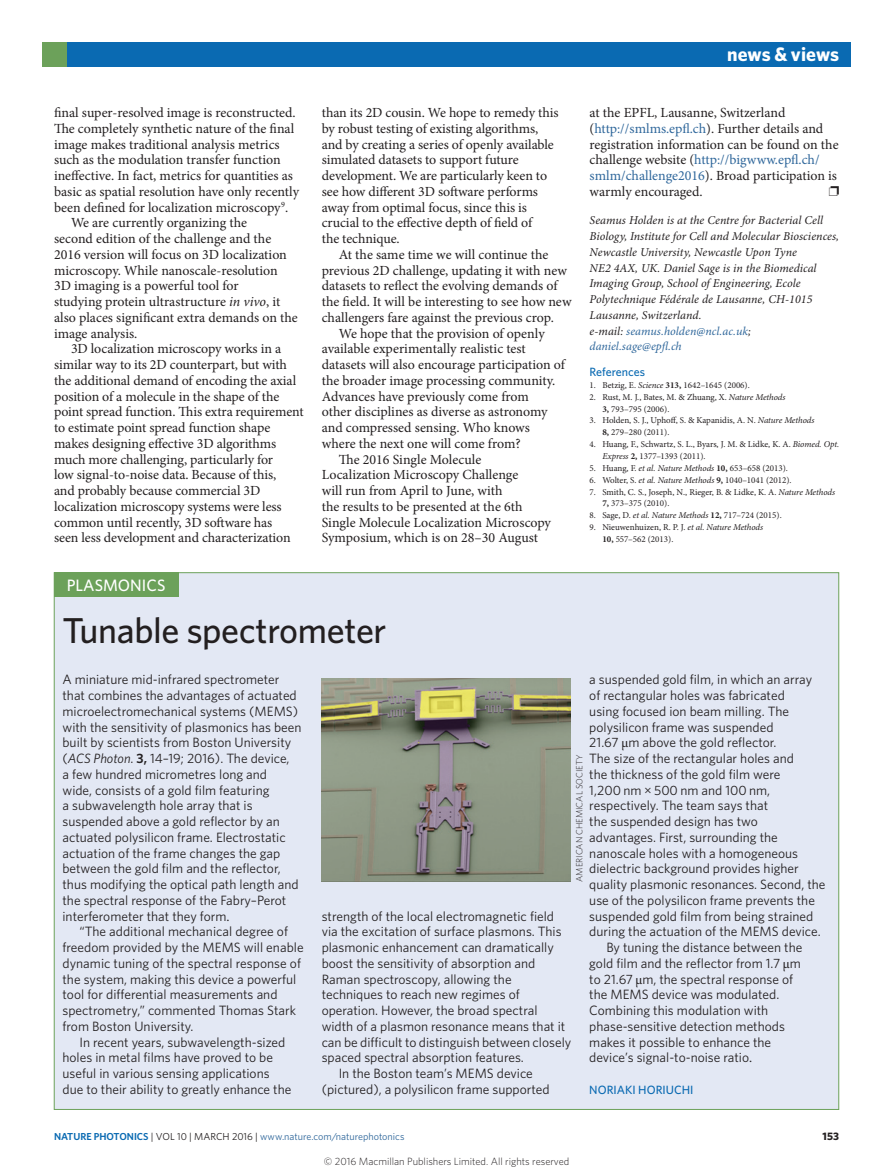
<style>
.page{position:relative;width:893px;height:1174px;background:#fff}
.page>*{position:absolute;margin:0;border:0;box-sizing:border-box;transform-origin:0 0}
.Pic_story_title{font:500 36px "Whitney";letter-spacing:-.01em;color:#231f20}
.t1{font:700 19.5px "Whitney";color:#fff}
.Pic_story_subject{font:500 16.5px "Whitney";color:#fff}
.Body_text{font:13.95px/15.8px "Minion Pro";letter-spacing:-.005em;color:#231f20}
.Pic_story_body_text{font:13.5px/15.8px "Whitney";color:#231f20}
.Pic_story_body_firs{font:13.5px/15.8px "Whitney";color:#231f20}
.Author_information{font:italic 12px/15.8px "Minion Pro";letter-spacing:.005em;color:#231f20}
.Pic_story_author{font:500 12px "Whitney";color:#0a6ab2}
.Ref_head{font:500 12px "Whitney";color:#0a6ab2}
.t2{font:700 10.8px "Whitney";color:#231f20}
.t3{font:300 10.5px "Whitney";color:#231f20}
.t4{font:10.2px "Whitney";color:#2f679b}
.References{font:9px/11.9px "Minion Pro";color:#231f20}
.Picture_credit{font:300 9px "Whitney";color:#231f20}
.s1{font-style:italic}
.s2{color:#2f679b}
.s3{font-weight:700}
.s4{font-weight:600}
.s5{font-family:"Minion Pro"}
.s6{font-weight:600;color:#0a6ab2}
.s7{color:#231f20}
</style>
<div class="page">
<div style="left:43px;top:43px;width:807px;height:24px;background:#0a6ab2"></div>
<div style="left:43px;top:43px;width:24px;height:24px;background:#6ca15a"></div>
<div style="left:54px;top:572px;width:785px;height:537px;background:#e3e8f4;border:1px solid #6ca15a"></div>
<div style="left:54px;top:573px;width:124px;height:24px;background:#6ca15a"></div>
<img style="left:322px;top:678px;width:248px;height:203px">
<h2 class="t1" style="left:727px;top:41px;width:114px">news &amp; views</h2>
<p class="Body_text" style="left:54px;top:105px;width:247px">final super-resolved image is reconstructed.<br>The completely synthetic nature of the final image makes traditional analysis metrics such as the modulation transfer function ineffective. In fact, metrics for quantities as basic as spatial resolution have only recently been defined for localization microscopy<sup>9</sup>.</p>
<p class="Body_text" style="left:54px;top:215px;width:245px;text-indent:17px">We are currently organizing the<br>second edition of the challenge and the 2016 version will focus on 3D localization microscopy. While nanoscale-resolution 3D imaging is a powerful tool for<br>studying protein ultrastructure <span class="s1">in vivo</span>, it also places significant extra demands on the image analysis.</p>
<p class="Body_text" style="left:54px;top:341px;width:251px;text-indent:17px">3D localization microscopy works in a similar way to its 2D counterpart, but with the additional demand of encoding the axial position of a molecule in the shape of the point spread function. This extra requirement to estimate point spread function shape makes designing effective 3D algorithms much more challenging, particularly for<br>low signal-to-noise data. Because of this,<br>and probably because commercial 3D localization microscopy systems were less common until recently, 3D software has<br>seen less development and characterization</p>
<p class="Pic_story_subject" style="left:67px;top:575px;width:100px">PLASMONICS</p>
<p class="Body_text" style="left:322px;top:105px;width:238px">than its 2D cousin. We hope to remedy this by robust testing of existing algorithms, and by creating a series of openly available simulated datasets to support future development. We are particularly keen to see how different 3D software performs away from optimal focus, since this is crucial to the effective depth of field of<br>the technique.</p>
<p class="Body_text" style="left:322px;top:246px;width:251px;text-indent:17px">At the same time we will continue the previous 2D challenge, updating it with new datasets to reflect the evolving demands of the field. It will be interesting to see how new challengers fare against the previous crop.</p>
<p class="Body_text" style="left:322px;top:325px;width:245px;text-indent:17px">We hope that the provision of openly available experimentally realistic test datasets will also encourage participation of the broader image processing community.<br>Advances have previously come from<br>other disciplines as diverse as astronomy and compressed sensing. Who knows where the next one will come from?</p>
<p class="Body_text" style="left:322px;top:451px;width:231px;text-indent:17px">The 2016 Single Molecule Localization Microscopy Challenge<br>will run from April to June, with<br>the results to be presented at the 6th Single Molecule Localization Microscopy Symposium, which is on 28–30 August</p>
<p class="Pic_story_title" style="left:63px;top:606px;width:325px">Tunable spectrometer</p>
<p class="Body_text" style="left:590px;top:105px;width:250px">at the EPFL, Lausanne, Switzerland (<span class="s2">http://smlms.epfl.ch</span>). Further details and registration information can be found on the challenge website (<span class="s2">http://bigwww.epfl.ch/ smlm/challenge2016</span>). Broad participation is warmly encouraged.</p>
<p class="Author_information" style="left:590px;top:213px;width:251px">Seamus Holden is at the Centre for Bacterial Cell Biology, Institute for Cell and Molecular Biosciences, Newcastle University, Newcastle Upon Tyne<br>NE2 4AX, UK. Daniel Sage is in the Biomedical Imaging Group, School of Engineering, Ecole Polytechnique Fédérale de Lausanne, CH-1015<br>Lausanne, Switzerland.<br>e-mail: <span class="s2">seamus.holden@ncl.ac.uk</span>; <span class="s2">daniel.sage@epfl.ch</span></p>
<p class="Ref_head" style="left:590px;top:364px;width:57px">References</p>
<p class="References" style="left:590px;top:379px;width:162px">1. Betzig, E. <span class="s1">Science</span> <span class="s3">313,</span> 1642–1645 (2006).</p>
<p class="References" style="left:602px;top:391px;width:185px;text-indent:-13px">2. Rust, M. J., Bates, M. &amp; Zhuang, X. <span class="s1">Nature Methods<br></span><span class="s3">3,</span> 793–795 (2006).</p>
<p class="References" style="left:602px;top:415px;width:214px;text-indent:-13px">3. Holden, S. J., Uphoff, S. &amp; Kapanidis, A. N. <span class="s1">Nature Methods<br></span><span class="s3">8,</span> 279–280 (2011).</p>
<p class="References" style="left:602px;top:438px;width:238px;text-indent:-13px">4. Huang, F., Schwartz, S. L., Byars, J. M. &amp; Lidke, K. A. <span class="s1">Biomed. Opt.<br>Express</span> <span class="s3">2,</span> 1377–1393 (2011).</p>
<p class="References" style="left:590px;top:462px;width:200px">5. Huang, F. <span class="s1">et al. Nature Methods</span> <span class="s3">10,</span> 653–658 (2013).</p>
<p class="References" style="left:590px;top:474px;width:204px">6. Wolter, S. <span class="s1">et al. Nature Methods</span> <span class="s3">9,</span> 1040–1041 (2012).</p>
<p class="References" style="left:602px;top:486px;width:234px;text-indent:-13px">7. Smith, C. S., Joseph, N., Rieger, B. &amp; Lidke, K. A. <span class="s1">Nature Methods<br></span><span class="s3">7,</span> 373–375 (2010).</p>
<p class="References" style="left:590px;top:509px;width:194px">8. Sage, D. <span class="s1">et al. Nature Methods</span> <span class="s3">12,</span> 717–724 (2015).</p>
<p class="References" style="left:602px;top:521px;width:162px;text-indent:-13px">9. Nieuwenhuizen, R. P. J. <span class="s1">et al. Nature Methods<br></span><span class="s3">10,</span> 557–562 (2013).</p>
<p class="Pic_story_body_firs" style="left:63px;top:671px;width:240px">A miniature mid-infrared spectrometer that combines the advantages of actuated microelectromechanical systems (MEMS) with the sensitivity of plasmonics has been built by scientists from Boston University (<span class="s1">ACS Photon</span>. <span class="s4">3,</span> 14–19; 2016). The device,<br>a few hundred micrometres long and<br>wide, consists of a gold film featuring<br>a subwavelength hole array that is suspended above a gold reflector by an actuated polysilicon frame. Electrostatic actuation of the frame changes the gap between the gold film and the reflector, thus modifying the optical path length and the spectral response of the Fabry–Perot interferometer that they form<span class="s5">.</span></p>
<p class="Pic_story_body_text" style="left:63px;top:923px;width:243px;text-indent:17px">“The additional mechanical degree of freedom provided by the MEMS will enable dynamic tuning of the spectral response of the system, making this device a powerful tool for differential measurements and spectrometry,” commented Thomas Stark from Boston University.</p>
<p class="Pic_story_body_text" style="left:63px;top:1033px;width:230px;text-indent:17px">In recent years, subwavelength-sized holes in metal films have proved to be useful in various sensing applications due to their ability to greatly enhance the</p>
<p class="Pic_story_body_text" style="left:589px;top:671px;width:238px">a suspended gold film, in which an array of rectangular holes was fabricated<br>using focused ion beam milling. The polysilicon frame was suspended<br>21.67 <span class="s5">μ</span>m above the gold reflector.<br>The size of the rectangular holes and<br>the thickness of the gold film were<br>1,200 nm × 500 nm and 100 nm, respectively. The team says that<br>the suspended design has two advantages. First, surrounding the nanoscale holes with a homogeneous dielectric background provides higher quality plasmonic resonances. Second, the use of the polysilicon frame prevents the suspended gold film from being strained during the actuation of the MEMS device.</p>
<p class="Pic_story_body_text" style="left:589px;top:939px;width:215px;text-indent:17px">By tuning the distance between the gold film and the reflector from 1.7 <span class="s5">μ</span>m to 21.67 <span class="s5">μ</span>m, the spectral response of the MEMS device was modulated.<br>Combining this modulation with phase-sensitive detection methods makes it possible to enhance the device’s signal-to-noise ratio<span class="s5">.</span></p>
<p class="Pic_story_author" style="left:589px;top:1081px;width:106px">NORIAKI HORIUCHI</p>
<p class="Picture_credit" style="left:573px;top:881px;width:129px;rotate:-90deg">AMERICAN CHEMICAL SOCIETY</p>
<p class="Pic_story_body_text" style="left:322px;top:907px;width:251px">strength of the local electromagnetic field via the excitation of surface plasmons. This plasmonic enhancement can dramatically boost the sensitivity of absorption and Raman spectroscopy, allowing the techniques to reach new regimes of operation. However, the broad spectral width of a plasmon resonance means that it can be difficult to distinguish between closely spaced spectral absorption features.</p>
<p class="Pic_story_body_text" style="left:322px;top:1065px;width:230px;text-align:center">In the Boston team’s MEMS device (pictured), a polysilicon frame supported</p>
<p class="t4" style="left:54px;top:1129px;width:352px"><span class="s6">NATURE PHOTONICS</span> <span class="s7">| VOL 10 | MARCH 2016 |</span> www.nature.com/naturephotonics</p>
<p class="t2" style="left:823px;top:1129px;width:18px">153</p>
<p class="t3" style="left:324px;top:1154px;width:247px">© 2016 Macmillan Publishers Limited. All rights reserved</p>
</div>
